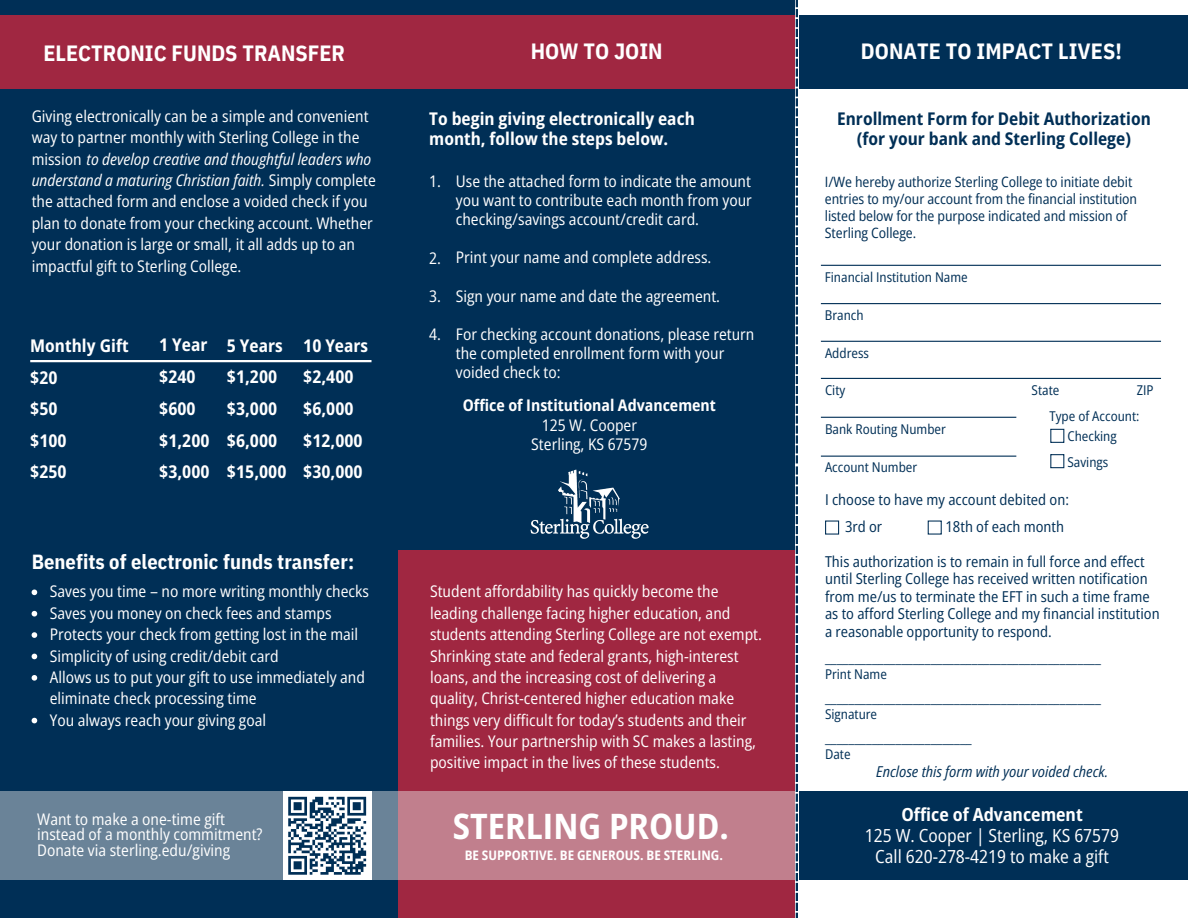
<style>
.page{position:relative;width:1188px;height:918px;background:#fff}
.page>*{position:absolute;margin:0;border:0;box-sizing:border-box;transform-origin:0 0}
.t1{font:700 semi-condensed 34.95px "Open Sans";color:#fff}
.t2{font:700 22.05px "IBM Plex Sans Cond";color:#fff}
.t3{font:700 20.4px "IBM Plex Sans Cond";letter-spacing:.005em;color:#fff}
.t4{font:semi-condensed 18px/21.3px "Open Sans";color:#fff;text-align:center}
.t5{font:700 semi-condensed 17.55px/31.7px "Open Sans";color:#fff}
.t6{font:700 semi-condensed 17.55px/20.2px "Open Sans";color:#002f56;text-align:center}
.t7{font:semi-condensed 16.05px/21.3px "Open Sans";color:#fff}
.t8{font:700 semi-condensed 16.05px/19.2px "Open Sans";color:#fff;text-align:center}
.t9{font:italic semi-condensed 16.05px "Open Sans";color:#fff}
.t10{font:semi-condensed 15px/17.5px "Open Sans";color:#002f56}
.t11{font:italic semi-condensed 15px "Open Sans";color:#002f56}
.t12{font:semi-condensed 14.25px/16.8px "Open Sans";letter-spacing:-.005em;color:#002f56}
.t13{font:semi-condensed 13.5px/15.6px "Open Sans";color:#002f56}
.t14{font:700 semi-condensed 13.05px "Open Sans";color:#fff}
.s1{font-style:italic}
.s2{color:#002f56}
.s3{font-weight:400}
.s4{font-weight:700}
</style>
<div class="page">
<div style="left:0;top:0;width:795px;height:918px;background:#002f56"></div>
<div style="left:398px;top:550px;width:397px;height:368px;background:#a02741"></div>
<svg style="left:0;top:791px;width:796px;height:89px;background:#9a8091"></svg>
<div style="left:0;top:15px;width:795px;height:74px;background:#a02741"></div>
<hr style="left:30px;top:360px;width:342px;height:2px;background:#fff">
<div style="left:283px;top:791px;width:89px;height:89px;background:#fff"></div>
<svg style="left:288px;top:796px;width:79px;height:79px"></svg>
<img style="left:530px;top:470px;width:118px;height:68px">
<div style="left:799px;top:15px;width:389px;height:74px;background:#002f56"></div>
<hr style="left:821px;top:265px;width:340px;height:1px;background:#002f56">
<hr style="left:821px;top:303px;width:340px;height:1px;background:#002f56">
<hr style="left:821px;top:378px;width:340px;height:1px;background:#002f56">
<hr style="left:821px;top:417px;width:195px;height:1px;background:#002f56">
<hr style="left:821px;top:456px;width:195px;height:1px;background:#002f56">
<hr style="left:821px;top:341px;width:340px;height:1px;background:#002f56">
<svg style="left:1050px;top:429px;width:14px;height:14px"></svg>
<svg style="left:1050px;top:454px;width:14px;height:14px"></svg>
<svg style="left:825px;top:521px;width:14px;height:14px"></svg>
<svg style="left:928px;top:521px;width:14px;height:14px"></svg>
<div style="left:799px;top:791px;width:389px;height:89px;background:#002f56"></div>
<svg style="left:32px;top:590px;width:5px;height:5px"></svg>
<svg style="left:32px;top:611px;width:5px;height:6px"></svg>
<svg style="left:32px;top:632px;width:5px;height:6px"></svg>
<svg style="left:32px;top:654px;width:5px;height:5px"></svg>
<svg style="left:32px;top:675px;width:5px;height:6px"></svg>
<svg style="left:32px;top:718px;width:5px;height:5px"></svg>
<svg style="left:796px;top:0;width:2px;height:918px;background:#2c5373"></svg>
<h5 class="t2" style="left:44px;top:38px;width:303px">ELECTRONIC FUNDS TRANSFER</h5>
<h3 class="t2" style="left:531px;top:36px;width:133px">HOW TO JOIN</h3>
<p class="t7" style="left:32px;top:105px;width:341px">Giving electronically can be a simple and convenient way to partner monthly with Sterling College in the mission <span class="s1">to develop creative and thoughtful leaders who</span></p>
<p class="t7" style="left:32px;top:148px;width:346px;text-indent:101px"><span class="s2">lop creative and thoughtful leaders who understand a maturing Chris ia</span> Simply complete the attached form and enclose a voided check if you plan to donate from your checking account. Whether your donation is large or small, it all adds up to an impactful gift to Sterling College.</p>
<p class="t9" style="left:32px;top:169px;width:235px">understand a maturing Christian faith.</p>
<h1 class="t5" style="left:30px;top:330px;width:100px">Monthly Gift $20<br>$50<br>$100<br>$250</h1>
<h1 class="t5" style="left:159px;top:329px;width:52px">1 Year $240 $600 $1,200 $3,000</h1>
<h5 class="t5" style="left:303px;top:329px;width:66px">10 Years $2,400 $6,000 $12,000 $30,000</h5>
<p class="t5" style="left:227px;top:329px;width:61px">5 Years $1,200 $3,000 $6,000 $15,000</p>
<p class="t3" style="left:32px;top:548px;width:324px">Benefits of electronic funds transfer:</p>
<h3 class="t7" style="left:50px;top:581px;width:321px">Saves you time – no more writing monthly checks</h3>
<h3 class="t7" style="left:50px;top:602px;width:283px">Saves you money on check fees and stamps</h3>
<h3 class="t7" style="left:50px;top:623px;width:310px">Protects your check from getting lost in the mail</h3>
<p class="t7" style="left:50px;top:645px;width:230px">Simplicity of using credit/debit card</p>
<p class="t7" style="left:50px;top:666px;width:317px">Allows us to put your gift to use immediately and eliminate check processing time</p>
<h2 class="t7" style="left:50px;top:709px;width:218px">You always reach your giving goal</h2>
<p class="t7" style="left:37px;top:810px;width:227px;line-height:15.8px">Want to make a one-time gift instead of a monthly commitment?</p>
<p class="t7" style="left:37px;top:839px;width:194px">Donate via sterling.edu/giving</p>
<p class="t5" style="left:429px;top:108px;width:267px;line-height:20.2px">To begin giving electronically each month, follow the steps below.</p>
<p class="t7" style="left:429px;top:170px;width:13px">1.</p>
<p class="t7" style="left:429px;top:247px;width:13px">2.</p>
<p class="t7" style="left:429px;top:285px;width:13px">3.</p>
<p class="t7" style="left:429px;top:323px;width:13px">4.</p>
<p class="t7" style="left:456px;top:171px;width:298px;line-height:19.2px;text-align:justify">Use the attached form to indicate the amount you want to contribute each month from your checking/savings account/credit card.</p>
<p class="t7" style="left:456px;top:247px;width:257px">Print your name and complete address.</p>
<p class="t7" style="left:456px;top:285px;width:266px">Sign your name and date the agreement.</p>
<p class="t7" style="left:456px;top:324px;width:300px;line-height:19.2px">For checking account donations, please return the completed enrollment form with your voided check to:</p>
<p class="t8" style="left:463px;top:396px;width:255px">Office of Institutional Advancement<br><span class="s3">125 W. Cooper<br>Sterling, KS 67579</span></p>
<p class="t7" style="left:430px;top:581px;width:333px">Student affordability has quickly become the leading challenge facing higher education, and students attending Sterling College are not exempt.<br>Shrinking state and federal grants, high-interest loans, and the increasing cost of delivering a quality, Christ-centered higher education make things very difficult for today’s students and their families. Your partnership with SC makes a lasting, positive impact in the lives of these students.</p>
<h1 class="t1" style="left:453px;top:802px;width:277px">STERLING PROUD.</h1>
<h1 class="t14" style="left:465px;top:846px;width:260px">BE SUPPORTIVE. BE GENEROUS. BE STERLING.</h1>
<h5 class="t2" style="left:861px;top:37px;width:262px">DONATE TO IMPACT LIVES!</h5>
<h3 class="t6" style="left:837px;top:108px;width:315px">Enrollment Form for Debit Authorization (for your bank and Sterling College)</h3>
<p class="t12" style="left:825px;top:173px;width:314px">I/We hereby authorize Sterling College to initiate debit entries to my/our account from the financial institution listed below for the purpose indicated and mission of Sterling College.</p>
<p class="t13" style="left:825px;top:269px;width:144px">Financial Institution Name</p>
<h5 class="t13" style="left:825px;top:307px;width:40px">Branch</h5>
<p class="t13" style="left:825px;top:345px;width:45px">Address</p>
<p class="t13" style="left:825px;top:382px;width:22px">City</p>
<h5 class="t13" style="left:825px;top:421px;width:122px">Bank Routing Number</h5>
<p class="t13" style="left:825px;top:459px;width:94px">Account Number</p>
<h5 class="t13" style="left:1032px;top:382px;width:29px">State</h5>
<p class="t13" style="left:1137px;top:382px;width:18px">ZIP</p>
<p class="t13" style="left:1049px;top:408px;width:91px">Type of Account:</p>
<p class="t13" style="left:1067px;top:428px;width:51px">Checking</p>
<p class="t13" style="left:1067px;top:453px;width:42px">Savings</p>
<h3 class="t10" style="left:825px;top:491px;width:245px">I choose to have my account debited on:</h3>
<h5 class="t10" style="left:845px;top:517px;width:39px">3rd or</h5>
<h5 class="t10" style="left:946px;top:517px;width:120px">18th of each month</h5>
<h5 class="t10" style="left:825px;top:552px;width:336px">This authorization is to remain in full force and effect until Sterling College has received written notification from me/us to terminate the EFT in such a time frame as to afford Sterling College and my financial institution</h5>
<h5 class="t10" style="left:825px;top:622px;width:228px">a reasonable opportunity to respond.</h5>
<h5 class="t13" style="left:825px;top:650px;width:277px">_______________________________________________<br>Print Name</h5>
<h5 class="t13" style="left:825px;top:690px;width:277px">_______________________________________________<br>Signature</h5>
<h5 class="t13" style="left:825px;top:730px;width:148px">_________________________</h5>
<h5 class="t13" style="left:825px;top:746px;width:27px">Date</h5>
<p class="t11" style="left:876px;top:761px;width:233px">Enclose this form with your voided check.</p>
<h5 class="t4" style="left:865px;top:803px;width:256px"><span class="s4">Office of Advancement<br></span>125 W. Cooper | Sterling, KS 67579<br>Call 620-278-4219 to make a gift</h5>
</div>
